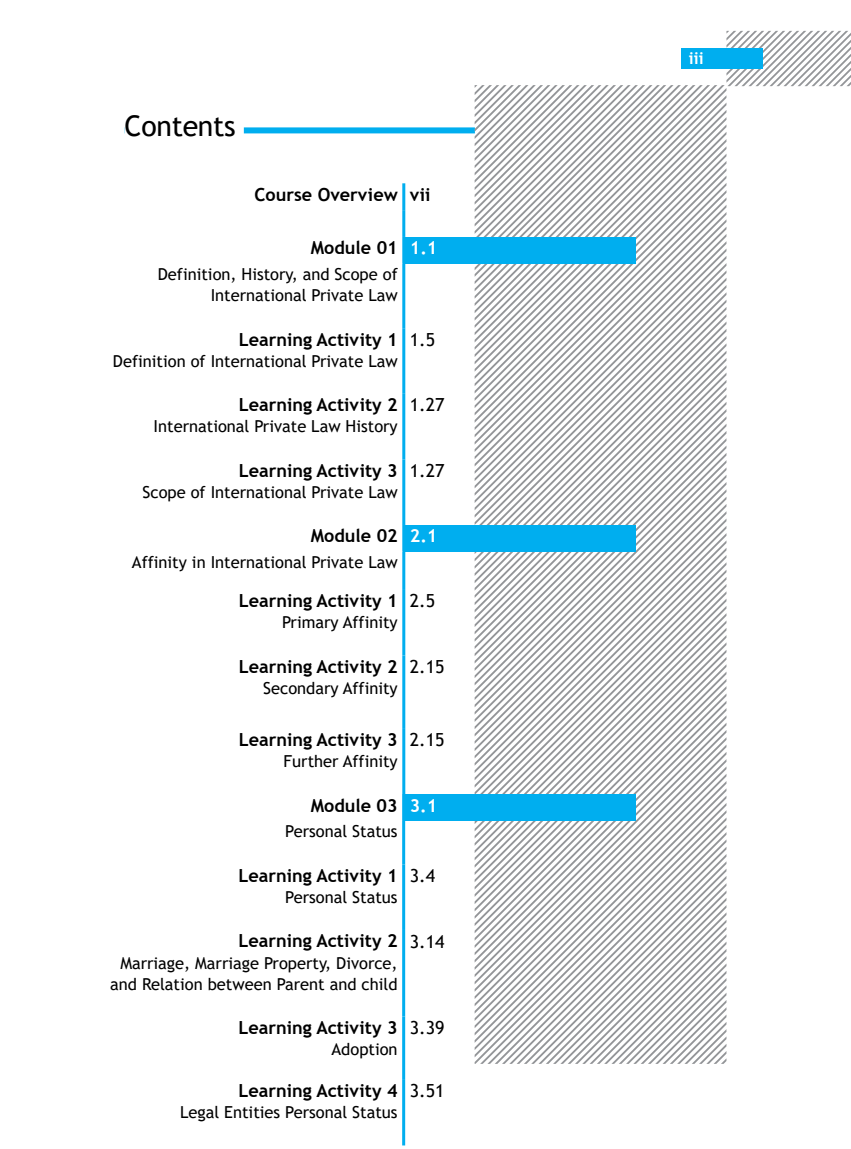
<style>
.page{position:relative;width:851px;height:1149px;background:#fff}
.page>*{position:absolute;margin:0;border:0;box-sizing:border-box;transform-origin:0 0}
.t1{font:28.5px "Trebuchet MS";letter-spacing:-.01em;color:#000}
.t2{font:700 18px "Trebuchet MS";color:#000}
.t3{font:18px "Trebuchet MS";color:#000}
.t4{font:16.5px/21px "Trebuchet MS";color:#000;text-align:right}
.t5{font:700 16.5px "Trebuchet MS";color:#fff}
.s1{color:#fff}
</style>
<div class="page">
<svg style="left:726px;top:31px;width:124px;height:55px"></svg>
<div style="left:680px;top:48px;width:82px;height:21px;background:#00aeef"></div>
<div style="left:124px;top:127px;width:351px;height:6px;background:#00aeef"></div>
<div style="left:124px;top:112px;width:120px;height:31px;background:#fff"></div>
<svg style="left:666px;top:85px;width:58px;height:250px"></svg>
<svg style="left:666px;top:85px;width:51px;height:243px"></svg>
<svg style="left:666px;top:85px;width:44px;height:235px"></svg>
<svg style="left:666px;top:85px;width:36px;height:228px"></svg>
<svg style="left:666px;top:85px;width:29px;height:221px"></svg>
<svg style="left:666px;top:85px;width:22px;height:213px"></svg>
<svg style="left:666px;top:85px;width:14px;height:206px"></svg>
<svg style="left:666px;top:85px;width:7px;height:199px"></svg>
<svg style="left:474px;top:85px;width:192px;height:401px"></svg>
<svg style="left:474px;top:486px;width:252px;height:40px"></svg>
<svg style="left:474px;top:526px;width:252px;height:537px"></svg>
<div style="left:404px;top:237px;width:232px;height:27px;background:#00aeef"></div>
<hr style="left:402px;top:183px;width:3px;height:27px;background:#00aeef">
<hr style="left:402px;top:210px;width:3px;height:27px;background:#00aeef">
<hr style="left:402px;top:237px;width:3px;height:27px;background:#00aeef">
<hr style="left:402px;top:264px;width:3px;height:64px;background:#00aeef">
<hr style="left:402px;top:328px;width:3px;height:65px;background:#00aeef">
<hr style="left:402px;top:393px;width:3px;height:66px;background:#00aeef">
<hr style="left:402px;top:459px;width:3px;height:66px;background:#00aeef">
<div style="left:404px;top:524px;width:232px;height:27px;background:#00aeef"></div>
<hr style="left:402px;top:524px;width:3px;height:27px;background:#00aeef">
<hr style="left:402px;top:551px;width:3px;height:38px;background:#00aeef">
<hr style="left:402px;top:589px;width:3px;height:66px;background:#00aeef">
<hr style="left:402px;top:655px;width:3px;height:73px;background:#00aeef">
<hr style="left:402px;top:728px;width:3px;height:66px;background:#00aeef">
<div style="left:403px;top:793px;width:232px;height:27px;background:#00aeef"></div>
<hr style="left:402px;top:793px;width:3px;height:27px;background:#00aeef">
<hr style="left:402px;top:820px;width:3px;height:44px;background:#00aeef">
<hr style="left:402px;top:864px;width:3px;height:65px;background:#00aeef">
<hr style="left:402px;top:929px;width:3px;height:87px;background:#00aeef">
<hr style="left:402px;top:1016px;width:3px;height:63px;background:#00aeef">
<hr style="left:402px;top:1079px;width:3px;height:66px;background:#00aeef">
<h1 class="t1" style="left:124px;top:108px;width:113px">Contents</h1>
<p class="t2" style="left:254px;top:183px;width:177px">Course Overview vii</p>
<p class="t2" style="left:311px;top:237px;width:128px">Module 01 <span class="s1">1.1</span></p>
<p class="t4" style="left:158px;top:263px;width:241px">Definition, History, and Scope of<br>International Private Law</p>
<p class="t2" style="left:239px;top:328px;width:160px">Learning Activity 1</p>
<p class="t4" style="left:113px;top:350px;width:286px">Definition of International Private Law</p>
<p class="t3" style="left:410px;top:328px;width:27px">1.5</p>
<p class="t2" style="left:239px;top:393px;width:160px">Learning Activity 2</p>
<p class="t4" style="left:153px;top:416px;width:246px">International Private Law History</p>
<p class="t2" style="left:239px;top:459px;width:160px">Learning Activity 3</p>
<p class="t4" style="left:143px;top:481px;width:256px">Scope of International Private Law</p>
<p class="t3" style="left:410px;top:393px;width:36px">1.27</p>
<p class="t3" style="left:410px;top:459px;width:36px">1.27</p>
<p class="t2" style="left:311px;top:524px;width:128px">Module 02 <span class="s1">2.1</span></p>
<p class="t4" style="left:132px;top:551px;width:267px">Affinity in International Private Law</p>
<p class="t2" style="left:239px;top:589px;width:160px">Learning Activity 1</p>
<p class="t4" style="left:282px;top:611px;width:117px">Primary Affinity</p>
<p class="t3" style="left:410px;top:589px;width:27px">2.5</p>
<p class="t2" style="left:239px;top:655px;width:160px">Learning Activity 2</p>
<p class="t4" style="left:263px;top:677px;width:136px">Secondary Affinity</p>
<p class="t3" style="left:410px;top:655px;width:36px">2.15</p>
<p class="t2" style="left:239px;top:728px;width:160px">Learning Activity 3</p>
<p class="t4" style="left:283px;top:750px;width:116px">Further Affinity</p>
<p class="t3" style="left:410px;top:728px;width:36px">2.15</p>
<p class="t2" style="left:311px;top:793px;width:128px">Module 03 <span class="s1">3.1</span></p>
<p class="t4" style="left:285px;top:820px;width:114px">Personal Status</p>
<p class="t2" style="left:238px;top:864px;width:160px">Learning Activity 1</p>
<p class="t4" style="left:285px;top:886px;width:114px">Personal Status</p>
<p class="t3" style="left:409px;top:863px;width:27px">3.4</p>
<p class="t2" style="left:238px;top:929px;width:160px">Learning Activity 2</p>
<p class="t4" style="left:110px;top:951px;width:289px">Marriage, Marriage Property, Divorce, and Relation between Parent and child</p>
<p class="t3" style="left:409px;top:929px;width:36px">3.14</p>
<p class="t2" style="left:238px;top:1016px;width:160px">Learning Activity 3</p>
<p class="t4" style="left:331px;top:1038px;width:68px">Adoption</p>
<p class="t3" style="left:409px;top:1015px;width:36px">3.39</p>
<p class="t2" style="left:238px;top:1079px;width:160px">Learning Activity 4</p>
<p class="t4" style="left:180px;top:1101px;width:219px">Legal Entities Personal Status</p>
<p class="t3" style="left:409px;top:1079px;width:36px">3.51</p>
<p class="t5" style="left:688px;top:48px;width:16px">iii</p>
</div>
